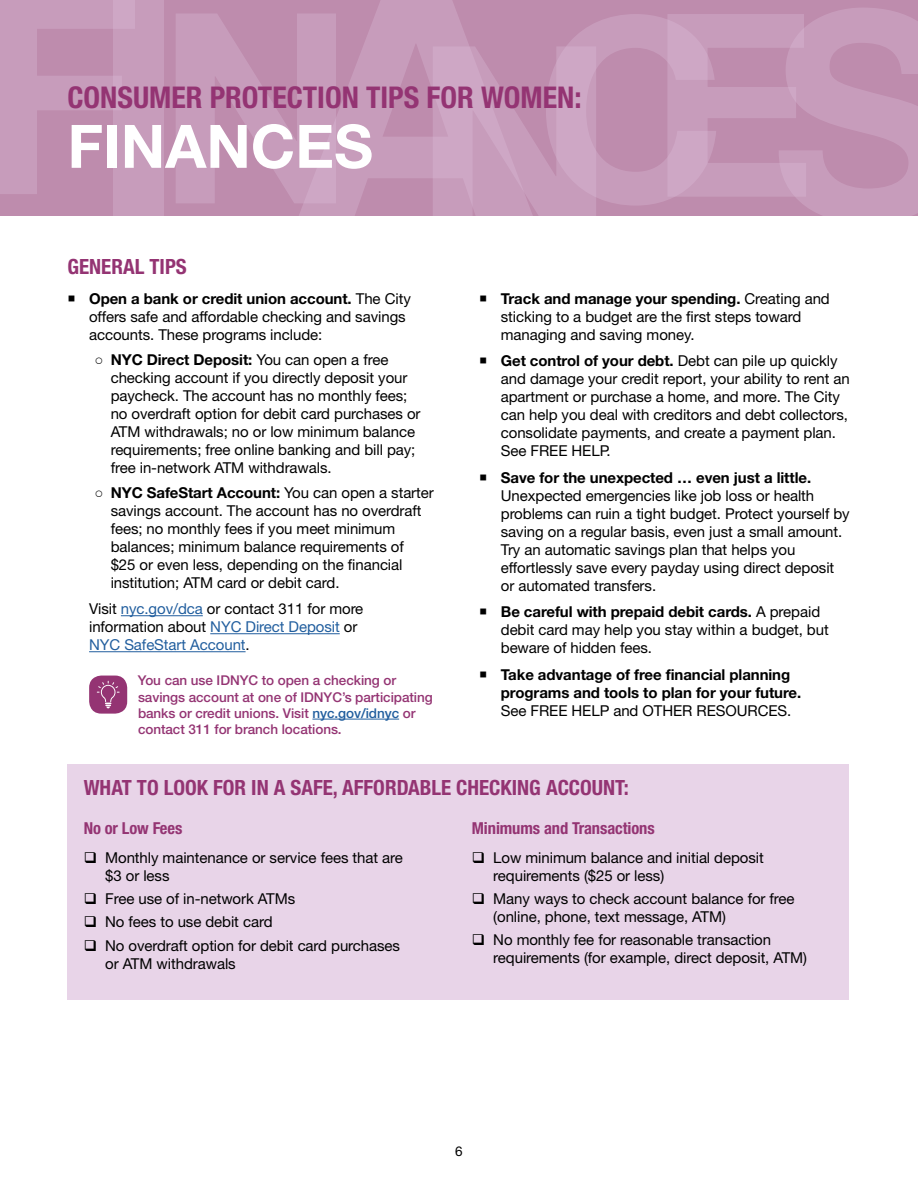
<style>
.page{position:relative;width:918px;height:1188px;background:#fff}
.page>*{position:absolute;margin:0;border:0;box-sizing:border-box;transform-origin:0 0}
.t1{font:700 60px "Helvetica Neue LT Std";color:#fff}
.t2{font:700 condensed 30px "Helvetica Neue LT Std";color:#943473}
.t3{font:700 condensed 21px "Helvetica Neue LT Std";color:#943473}
.t4{font:700 condensed 16.5px "Helvetica Neue LT Std";letter-spacing:-.005em;color:#943473}
.t5{font:15px/18px "Helvetica Neue LT Std";letter-spacing:-.005em;color:#000}
.t6{font:700 15px/18px "Helvetica Neue LT Std";letter-spacing:-.005em;color:#000}
.t7{font:15px/18px "Helvetica Neue LT Std";letter-spacing:-.005em;color:#215e9e}
.t8{font:500 13.5px/16.2px "Helvetica Neue LT Std";letter-spacing:-.005em;color:#943473}
.t9{font:13.5px "Helvetica Neue LT Std";color:#000}
.s1{font-weight:700}
.s2{font-family:"Arial"}
.s3{color:#000}
.s4{color:#215e9e}
</style>
<div class="page">
<div style="left:0;top:0;width:918px;height:216px;background:#be8cad"></div>
<svg style="left:0;top:0;width:113px;height:194px"></svg>
<div style="left:113px;top:0;width:50px;height:225px;background:#c79cbb"></div>
<svg style="left:176px;top:14px;width:115px;height:189px"></svg>
<svg style="left:291px;top:0;width:164px;height:216px;fill:#c79cbb"></svg>
<svg style="left:433px;top:8px;width:485px;height:208px"></svg>
<div style="left:0;top:216px;width:918px;height:43px;background:#fff"></div>
<hr style="left:121px;top:615px;width:82px;height:1px;background:#215e9e">
<hr style="left:210px;top:633px;width:130px;height:1px;background:#215e9e">
<hr style="left:89px;top:651px;width:157px;height:1px;background:#215e9e">
<hr style="left:312px;top:719px;width:87px;height:1px;background:#215e9e">
<div style="left:89px;top:676px;width:38px;height:38px;background:#943473;border-radius:12px"></div>
<svg style="left:97px;top:681px;width:23px;height:27px"></svg>
<div style="left:68px;top:764px;width:781px;height:235px;background:#e8d4e8"></div>
<h2 class="t2" style="left:68px;top:79px;width:516px">CONSUMER PROTECTION TIPS FOR WOMEN:</h2>
<h1 class="t1" style="left:68px;top:109px;width:307px">FINANCES</h1>
<h3 class="t3" style="left:68px;top:254px;width:121px">GENERAL TIPS</h3>
<p class="t5" style="left:89px;top:289px;width:323px"><span class="s1">Open a bank or credit union account.</span> The City offers safe and affordable checking and savings accounts. These programs include:</p>
<p class="t5" style="left:111px;top:351px;width:311px;text-indent:-16px"><span class="s2">○</span> <span class="s1">NYC Direct Deposit:</span> You can open a free checking account if you directly deposit your paycheck. The account has no monthly fees; no overdraft option for debit card purchases or ATM withdrawals; no or low minimum balance requirements; free online banking and bill pay; free in-network ATM withdrawals.</p>
<p class="t5" style="left:111px;top:483px;width:325px;text-indent:-16px"><span class="s2">○</span> <span class="s1">NYC SafeStart Account:</span> You can open a starter savings account. The account has no overdraft fees; no monthly fees if you meet minimum balances; minimum balance requirements of<br>$25 or even less, depending on the financial institution; ATM card or debit card.</p>
<p class="t7" style="left:89px;top:600px;width:276px"><span class="s3">Visit</span> nyc.gov/dca <span class="s3">or contact 311 for more information about</span> NYC Direct Deposit <span class="s3">or<br></span>NYC SafeStart Account<span class="s3">.</span></p>
<p class="t8" style="left:138px;top:672px;width:296px">You can use IDNYC to open a checking or savings account at one of IDNYC’s participating banks or credit unions. Visit <span class="s4">nyc.gov/idnyc</span> or contact 311 for branch locations.</p>
<p class="t5" style="left:501px;top:289px;width:331px"><span class="s1">Track and manage your spending.</span> Creating and sticking to a budget are the first steps toward managing and saving money.</p>
<p class="t5" style="left:501px;top:352px;width:350px"><span class="s1">Get control of your debt.</span> Debt can pile up quickly and damage your credit report, your ability to rent an apartment or purchase a home, and more. The City can help you deal with creditors and debt collectors, consolidate payments, and create a payment plan.<br>See FREE HELP.</p>
<p class="t6" style="left:501px;top:468px;width:312px">Save for the unexpected … even just a little.</p>
<p class="t5" style="left:501px;top:486px;width:350px">Unexpected emergencies like job loss or health problems can ruin a tight budget. Protect yourself by saving on a regular basis, even just a small amount.<br>Try an automatic savings plan that helps you effortlessly save every payday using direct deposit or automated transfers.</p>
<p class="t5" style="left:501px;top:603px;width:329px"><span class="s1">Be careful with prepaid debit cards.</span> A prepaid debit card may help you stay within a budget, but beware of hidden fees.</p>
<p class="t6" style="left:501px;top:665px;width:302px">Take advantage of free financial planning programs and tools to plan for your future.</p>
<p class="t5" style="left:501px;top:702px;width:292px">See FREE HELP and OTHER RESOURCES.</p>
<h3 class="t3" style="left:84px;top:775px;width:547px">WHAT TO LOOK FOR IN A SAFE, AFFORDABLE CHECKING ACCOUNT:</h3>
<p class="t4" style="left:84px;top:818px;width:100px">No or Low Fees</p>
<p class="t5" style="left:105px;top:848px;width:299px;text-indent:-21px">❑ Monthly maintenance or service fees that are $3 or less</p>
<p class="t5" style="left:84px;top:890px;width:213px">❑ Free use of in-network ATMs</p>
<p class="t5" style="left:84px;top:913px;width:190px">❑ No fees to use debit card</p>
<p class="t5" style="left:105px;top:936px;width:296px;text-indent:-21px">❑ No overdraft option for debit card purchases or ATM withdrawals</p>
<p class="t4" style="left:472px;top:818px;width:184px">Minimums and Transactions</p>
<p class="t5" style="left:493px;top:848px;width:272px;text-indent:-21px">❑ Low minimum balance and initial deposit requirements ($25 or less)</p>
<p class="t5" style="left:493px;top:890px;width:303px;text-indent:-21px">❑ Many ways to check account balance for free (online, phone, text message, ATM)</p>
<p class="t5" style="left:493px;top:931px;width:315px;text-indent:-21px">❑ No monthly fee for reasonable transaction requirements (for example, direct deposit, ATM)</p>
<p class="t9" style="left:455px;top:1143px;width:9px">6</p>
</div>
